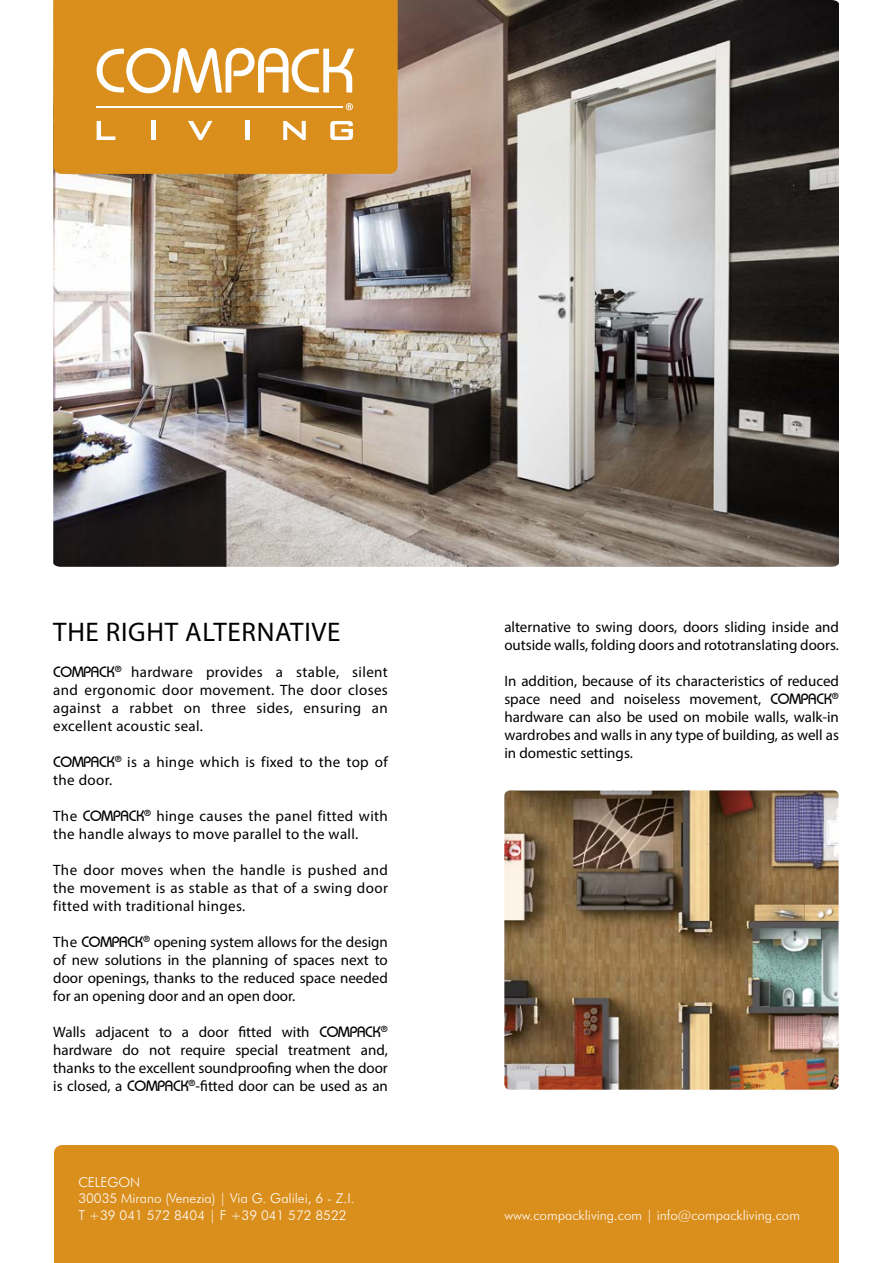
<style>
.page{position:relative;width:893px;height:1263px;background:#fff}
.page>*{position:absolute;margin:0;border:0;box-sizing:border-box;transform-origin:0 0}
.t1{font:27px "Myriad Pro";letter-spacing:.025em;color:#000}
.t2{font:15px/18px "Myriad Pro";color:#000;text-align:justify}
.t3{font:15px/18px "Myriad Pro";letter-spacing:.025em;color:#000}
.t4{font:300 13.5px/16.2px "Futura BT";color:#fff}
.s1{font-family:"Bimini Normal"}
</style>
<div class="page">
<img style="left:53px;top:0;width:786px;height:567px">
<img style="left:504px;top:790px;width:335px;height:300px">
<div style="left:54px;top:1145px;width:785px;height:118px;background:#da8e1c"></div>
<div style="left:53px;top:0;width:345px;height:174px;background:#da8e1c"></div>
<svg style="left:97px;top:121px;width:18px;height:19px"></svg>
<hr style="left:151px;top:121px;width:4px;height:19px;background:#fff">
<svg style="left:188px;top:121px;width:25px;height:19px"></svg>
<div style="left:245px;top:121px;width:5px;height:19px;background:#fff"></div>
<svg style="left:283px;top:121px;width:23px;height:19px"></svg>
<svg style="left:330px;top:121px;width:23px;height:19px"></svg>
<svg style="left:97px;top:48px;width:257px;height:45px"></svg>
<hr style="left:97px;top:106px;width:246px;height:2px;background:#fff">
<svg style="left:346px;top:103px;width:7px;height:7px"></svg>
<h1 class="t1" style="left:53px;top:615px;width:289px">THE RIGHT ALTERNATIVE</h1>
<p class="t2" style="left:53px;top:662px;width:336px"><span class="s1">COMPACK</span><sup>®</sup> hardware provides a stable, silent and ergonomic door movement. The door closes against a rabbet on three sides, ensuring an excellent acoustic seal.</p>
<p class="t3" style="left:53px;top:752px;width:336px"><span class="s1">COMPACK</span><sup>®</sup> is a hinge which is fixed to the top of the door.</p>
<p class="t3" style="left:53px;top:806px;width:336px">The <span class="s1">COMPACK</span><sup>®</sup> hinge causes the panel fitted with the handle always to move parallel to the wall.</p>
<p class="t2" style="left:53px;top:860px;width:336px">The door moves when the handle is pushed and the movement is as stable as that of a swing door fitted with traditional hinges.</p>
<p class="t2" style="left:53px;top:932px;width:336px">The <span class="s1">COMPACK</span><sup>®</sup> opening system allows for the design of new solutions in the planning of spaces next to door openings, thanks to the reduced space needed for an opening door and an open door.</p>
<p class="t2" style="left:53px;top:1022px;width:336px">Walls adjacent to a door fitted with <span class="s1">COMPACK</span><sup>® </sup>hardware do not require special treatment and, thanks to the excellent soundproofing when the door is closed, a <span class="s1">COMPACK</span><sup>®</sup>-fitted door can be used as an</p>
<p class="t4" style="left:78px;top:1174px;width:278px">CELEGON<br>30035 Mirano (Venezia) | Via G. Galilei, 6 - Z.I.<br>T +39 041 572 8404 | F +39 041 572 8522</p>
<p class="t2" style="left:504px;top:617px;width:336px">alternative to swing doors, doors sliding inside and outside walls, folding doors and rototranslating doors.</p>
<p class="t2" style="left:504px;top:671px;width:336px">In addition, because of its characteristics of reduced space need and noiseless movement, <span class="s1">COMPACK</span><sup>® </sup>hardware can also be used on mobile walls, walk-in wardrobes and walls in any type of building, as well as in domestic settings.</p>
<p class="t4" style="left:504px;top:1206px;width:297px">www.compackliving.com | info@compackliving.com</p>
</div>
